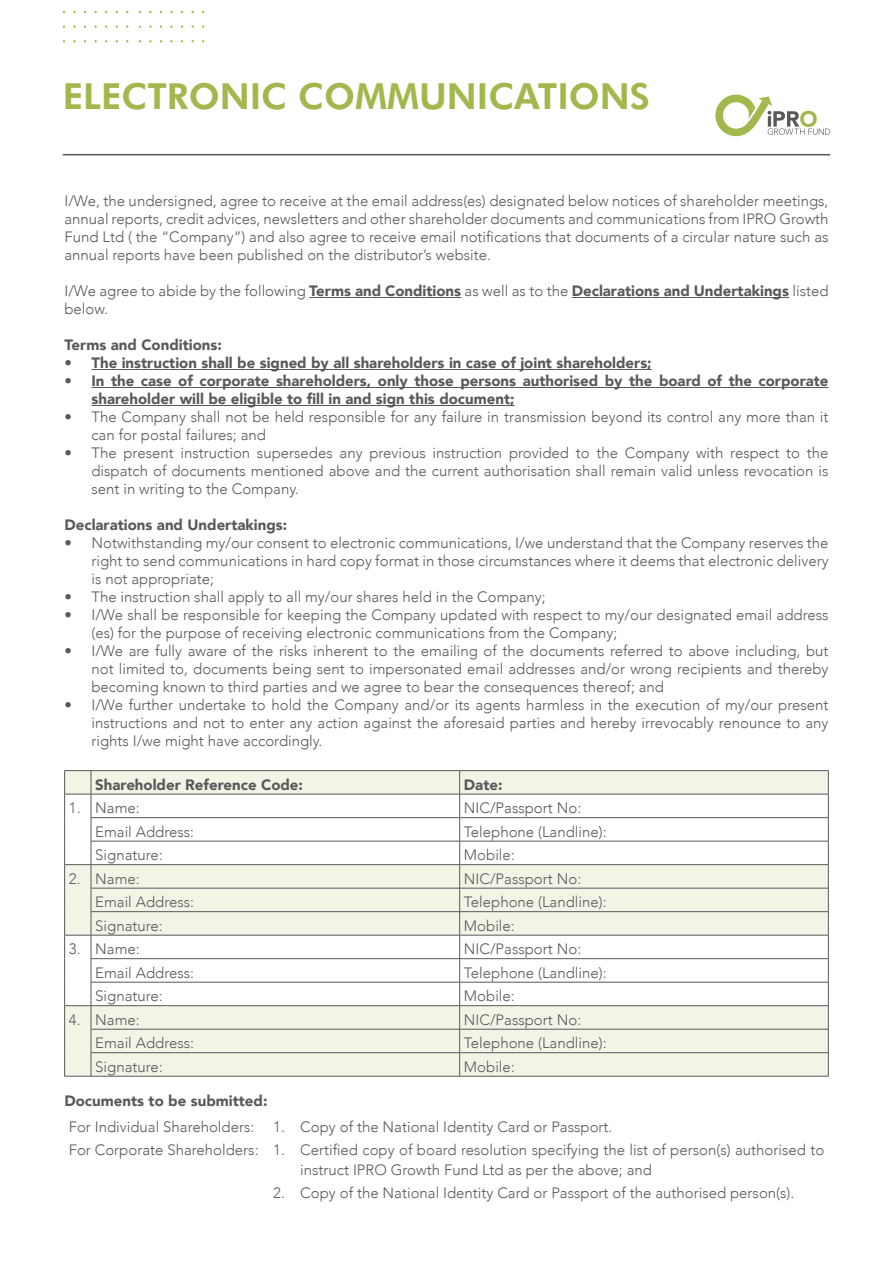
<style>
.page{position:relative;width:893px;height:1263px;background:#fff}
.page>*{position:absolute;margin:0;border:0;box-sizing:border-box;transform-origin:0 0}
.t1{font:800 36px "Futura BT";color:#a2b84d}
.t2{font:300 15px/18px "Avenir";color:#58595b;text-align:justify}
.t3{font:900 15px/18px "Avenir";color:#58595b}
.s1{font-weight:900}
</style>
<div class="page">
<hr style="left:63px;top:154px;width:767px;height:1px;background:#58595b">
<svg style="left:715px;top:95px;width:115px;height:41px"></svg>
<hr style="left:309px;top:297px;width:152px;height:1px;background:#58595b">
<hr style="left:572px;top:297px;width:217px;height:1px;background:#58595b">
<hr style="left:91px;top:369px;width:561px;height:1px;background:#58595b">
<hr style="left:91px;top:387px;width:737px;height:1px;background:#58595b">
<hr style="left:91px;top:405px;width:424px;height:1px;background:#58595b">
<svg style="left:92px;top:771px;width:736px;height:305px;fill:#f2f5e6"></svg>
<hr style="left:91px;top:770px;width:369px;height:1px;background:#58595b">
<hr style="left:460px;top:770px;width:368px;height:1px;background:#58595b">
<hr style="left:91px;top:794px;width:369px;height:1px;background:#58595b">
<hr style="left:460px;top:794px;width:368px;height:1px;background:#58595b">
<hr style="left:91px;top:817px;width:369px;height:1px;background:#58595b">
<hr style="left:460px;top:817px;width:368px;height:1px;background:#58595b">
<hr style="left:91px;top:841px;width:369px;height:1px;background:#58595b">
<hr style="left:460px;top:841px;width:368px;height:1px;background:#58595b">
<hr style="left:91px;top:864px;width:369px;height:1px;background:#58595b">
<hr style="left:460px;top:864px;width:368px;height:1px;background:#58595b">
<hr style="left:91px;top:888px;width:369px;height:1px;background:#58595b">
<hr style="left:460px;top:888px;width:368px;height:1px;background:#58595b">
<hr style="left:91px;top:911px;width:369px;height:1px;background:#58595b">
<hr style="left:460px;top:911px;width:368px;height:1px;background:#58595b">
<hr style="left:91px;top:935px;width:369px;height:1px;background:#58595b">
<hr style="left:460px;top:935px;width:368px;height:1px;background:#58595b">
<hr style="left:91px;top:958px;width:369px;height:1px;background:#58595b">
<hr style="left:460px;top:958px;width:368px;height:1px;background:#58595b">
<hr style="left:91px;top:982px;width:369px;height:1px;background:#58595b">
<hr style="left:460px;top:982px;width:368px;height:1px;background:#58595b">
<hr style="left:91px;top:1005px;width:369px;height:1px;background:#58595b">
<hr style="left:460px;top:1005px;width:368px;height:1px;background:#58595b">
<hr style="left:91px;top:1029px;width:369px;height:1px;background:#58595b">
<hr style="left:460px;top:1029px;width:368px;height:1px;background:#58595b">
<hr style="left:91px;top:1052px;width:369px;height:1px;background:#58595b">
<hr style="left:460px;top:1052px;width:368px;height:1px;background:#58595b">
<svg style="left:459px;top:771px;width:1px;height:305px"></svg>
<svg style="left:828px;top:771px;width:1px;height:305px"></svg>
<svg style="left:64px;top:770px;width:28px;height:307px"></svg>
<hr style="left:91px;top:1076px;width:369px;height:1px;background:#58595b">
<hr style="left:460px;top:1076px;width:368px;height:1px;background:#58595b">
<h1 class="t1" style="left:63px;top:75px;width:589px">ELECTRONIC COMMUNICATIONS</h1>
<p class="t2" style="left:64px;top:192px;width:766px">I/We, the undersigned, agree to receive at the email address(es) designated below notices of shareholder meetings, annual reports, credit advices, newsletters and other shareholder documents and communications from IPRO Growth Fund Ltd ( the “Company”) and also agree to receive email notifications that documents of a circular nature such as annual reports have been published on the distributor’s website.</p>
<p class="t2" style="left:64px;top:282px;width:766px">I/We agree to abide by the following <span class="s1">Terms and Conditions</span> as well as to the <span class="s1">Declarations and Undertakings</span> listed below.</p>
<p class="t3" style="left:64px;top:336px;width:159px">Terms and Conditions:</p>
<p class="t3" style="left:64px;top:354px;width:589px">• The instruction shall be signed by all shareholders in case of joint shareholders;</p>
<p class="t3" style="left:91px;top:372px;width:739px;text-indent:-27px">• In the case of corporate shareholders, only those persons authorised by the board of the corporate shareholder will be eligible to fill in and sign this document;</p>
<p class="t2" style="left:91px;top:408px;width:739px;text-indent:-27px">• The Company shall not be held responsible for any failure in transmission beyond its control any more than it can for postal failures; and</p>
<p class="t2" style="left:91px;top:444px;width:739px;text-indent:-27px">• The present instruction supersedes any previous instruction provided to the Company with respect to the dispatch of documents mentioned above and the current authorisation shall remain valid unless revocation is sent in writing to the Company.</p>
<p class="t3" style="left:64px;top:516px;width:224px">Declarations and Undertakings:</p>
<p class="t2" style="left:91px;top:534px;width:739px;text-indent:-27px">• Notwithstanding my/our consent to electronic communications, I/we understand that the Company reserves the right to send communications in hard copy format in those circumstances where it deems that electronic delivery is not appropriate;</p>
<p class="t2" style="left:64px;top:588px;width:483px">• The instruction shall apply to all my/our shares held in the Company;</p>
<p class="t2" style="left:91px;top:606px;width:739px;text-indent:-27px">• I/We shall be responsible for keeping the Company updated with respect to my/our designated email address (es) for the purpose of receiving electronic communications from the Company;</p>
<p class="t2" style="left:91px;top:642px;width:739px;text-indent:-27px">• I/We are fully aware of the risks inherent to the emailing of the documents referred to above including, but not limited to, documents being sent to impersonated email addresses and/or wrong recipients and thereby becoming known to third parties and we agree to bear the consequences thereof; and</p>
<p class="t2" style="left:91px;top:696px;width:739px;text-indent:-27px">• I/We further undertake to hold the Company and/or its agents harmless in the execution of my/our present instructions and not to enter any action against the aforesaid parties and hereby irrevocably renounce to any rights I/we might have accordingly.</p>
<p class="t3" style="left:95px;top:775px;width:209px">Shareholder Reference Code:</p>
<p class="t3" style="left:464px;top:775px;width:40px">Date:</p>
<p class="t2" style="left:69px;top:799px;width:72px">1. Name:</p>
<p class="t2" style="left:464px;top:799px;width:119px">NIC/Passport No:</p>
<p class="t2" style="left:95px;top:823px;width:100px">Email Address:</p>
<p class="t2" style="left:464px;top:823px;width:144px">Telephone (Landline):</p>
<p class="t2" style="left:95px;top:846px;width:69px">Signature:</p>
<p class="t2" style="left:464px;top:846px;width:52px">Mobile:</p>
<p class="t2" style="left:69px;top:870px;width:72px">2. Name:</p>
<p class="t2" style="left:464px;top:870px;width:119px">NIC/Passport No:</p>
<p class="t2" style="left:95px;top:893px;width:100px">Email Address:</p>
<p class="t2" style="left:464px;top:893px;width:144px">Telephone (Landline):</p>
<p class="t2" style="left:95px;top:917px;width:69px">Signature:</p>
<p class="t2" style="left:464px;top:917px;width:52px">Mobile:</p>
<p class="t2" style="left:69px;top:940px;width:72px">3. Name:</p>
<p class="t2" style="left:464px;top:940px;width:119px">NIC/Passport No:</p>
<p class="t2" style="left:95px;top:964px;width:100px">Email Address:</p>
<p class="t2" style="left:464px;top:964px;width:144px">Telephone (Landline):</p>
<p class="t2" style="left:95px;top:987px;width:69px">Signature:</p>
<p class="t2" style="left:464px;top:987px;width:52px">Mobile:</p>
<p class="t2" style="left:69px;top:1011px;width:72px">4. Name:</p>
<p class="t2" style="left:464px;top:1011px;width:119px">NIC/Passport No:</p>
<p class="t2" style="left:95px;top:1034px;width:100px">Email Address:</p>
<p class="t2" style="left:464px;top:1034px;width:144px">Telephone (Landline):</p>
<p class="t2" style="left:95px;top:1058px;width:69px">Signature:</p>
<p class="t2" style="left:464px;top:1058px;width:52px">Mobile:</p>
<p class="t3" style="left:64px;top:1092px;width:204px">Documents to be submitted:</p>
<p class="t2" style="left:69px;top:1117px;width:187px">For Individual Shareholders:</p>
<p class="t2" style="left:69px;top:1115px;width:757px;line-height:23.5px;text-align:center">1. Copy of the National Identity Card or Passport.<br>For Corporate Shareholders: 1. Certified copy of board resolution specifying the list of person(s) authorised to</p>
<p class="t2" style="left:300px;top:1160px;width:353px">instruct IPRO Growth Fund Ltd as per the above; and</p>
<p class="t2" style="left:273px;top:1184px;width:523px">2. Copy of the National Identity Card or Passport of the authorised person(s).</p>
</div>
